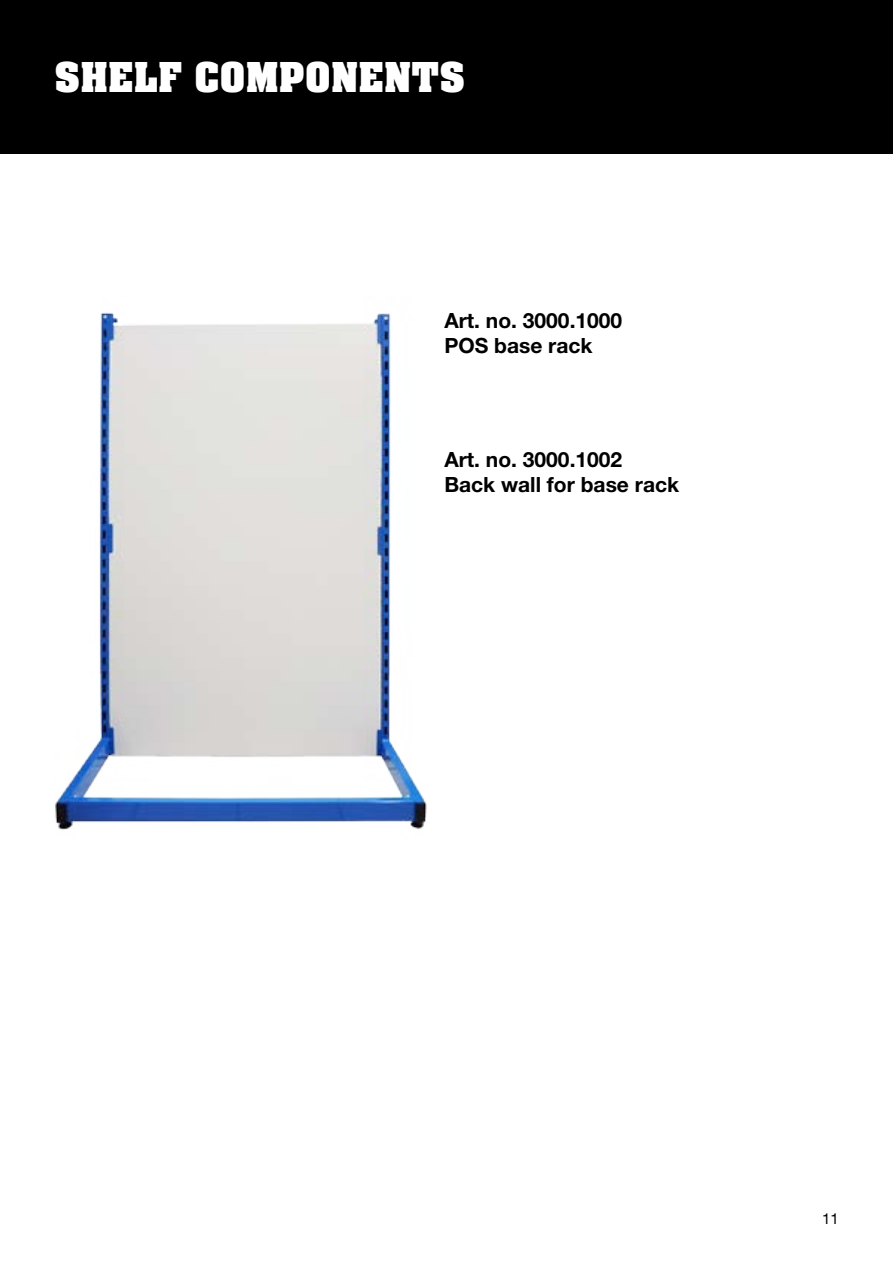
<style>
.page{position:relative;width:893px;height:1263px;background:#fff}
.page>*{position:absolute;margin:0;border:0;box-sizing:border-box;transform-origin:0 0}
.t1{font:700 45px "Aachen Pro";color:#fff}
.t2{font:700 21px/25.2px "Helvetica Neue LT Std";color:#000}
.t3{font:15px "Helvetica Neue LT Std";color:#000}
</style>
<div class="page">
<img style="left:55px;top:312px;width:372px;height:518px">
<div style="left:0;top:0;width:893px;height:153px;background:#000"></div>
<h1 class="t1" style="left:54px;top:53px;width:413px">SHELF COMPONENTS</h1>
<p class="t2" style="left:444px;top:307px;width:179px">Art. no. 3000.1000<br>POS base rack</p>
<p class="t2" style="left:444px;top:446px;width:236px">Art. no. 3000.1002<br>Back wall for base rack</p>
<p class="t3" style="left:822px;top:1209px;width:18px">11</p>
</div>
